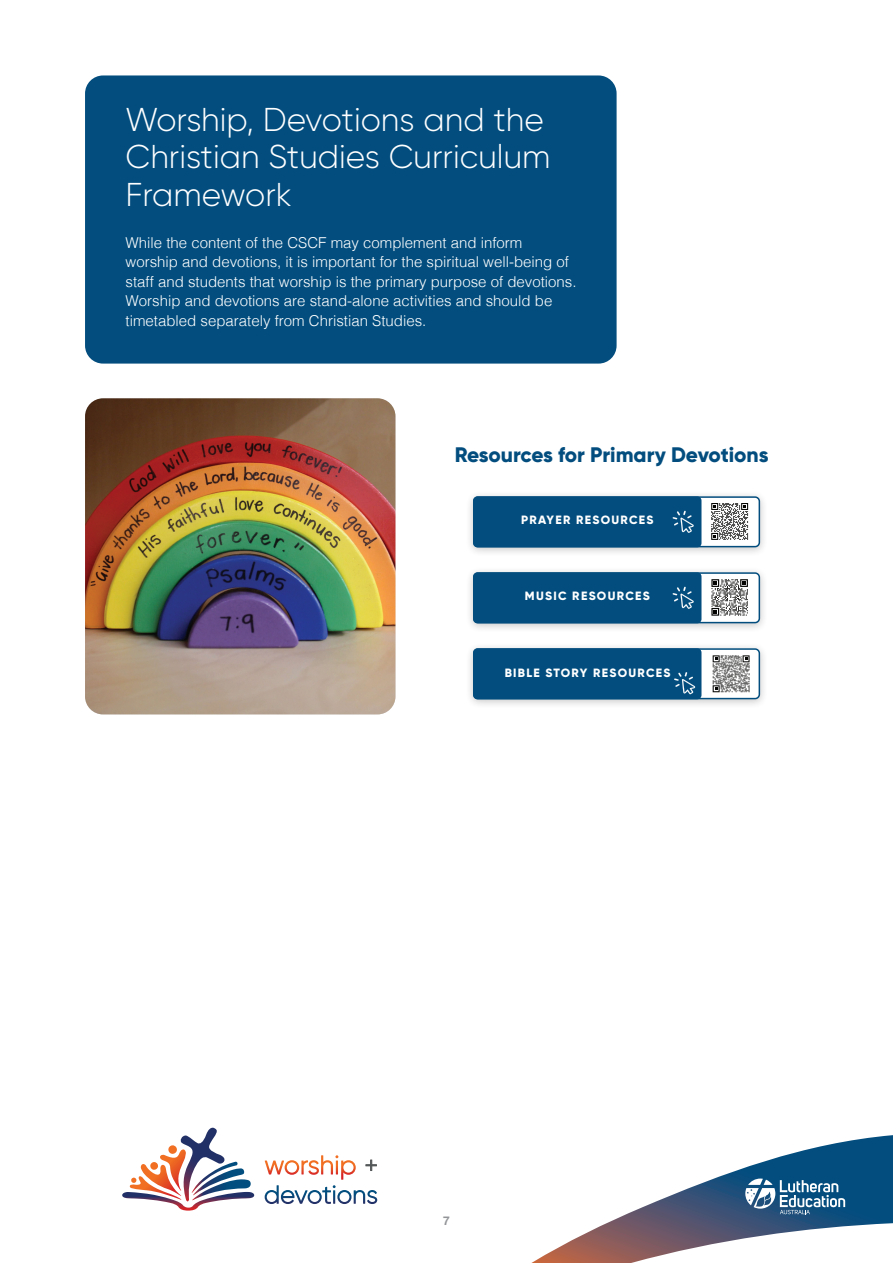
<style>
.page{position:relative;width:893px;height:1263px;background:#fff}
.page>*{position:absolute;margin:0;border:0;box-sizing:border-box;transform-origin:0 0}
.t1{font:300 33px/37.5px "Gilroy";color:#fff}
.t2{font:800 21px "Gilroy";letter-spacing:-.005em;color:#024d7e}
.t3{font:300 15px/19.5px "Helvetica";color:#fff}
.t4{font:800 12px "Gilroy";letter-spacing:.11em;color:#fff}
.t5{font:700 12px "Helvetica";color:#939598}
</style>
<div class="page">
<svg style="left:531px;top:1135px;width:362px;height:128px"></svg>
<svg style="left:745px;top:1178px;width:100px;height:36px"></svg>
<svg style="left:265px;top:1155px;width:112px;height:49px"></svg>
<svg style="left:122px;top:1128px;width:132px;height:83px"></svg>
<img style="left:85px;top:398px;width:310px;height:316px">
<div style="left:85px;top:75px;width:532px;height:289px;background:#024d7e;border-radius:18px"></div>
<div style="left:465px;top:490px;width:303px;height:68px;background:#231f20;opacity:.25"></div>
<div style="left:474px;top:497px;width:285px;height:50px;background:#fff;border-radius:4px"></div>
<div style="left:473px;top:496px;width:287px;height:51px;border:2px solid #024d7e;border-radius:4px"></div>
<div style="left:473px;top:496px;width:228px;height:51px;background:#024d7e;border-radius:4px"></div>
<svg style="left:748px;top:503px;width:1px;height:37px"></svg>
<svg style="left:711px;top:503px;width:37px;height:37px"></svg>
<svg style="left:673px;top:511px;width:21px;height:22px"></svg>
<div style="left:465px;top:642px;width:303px;height:68px;background:#231f20;opacity:.25"></div>
<div style="left:474px;top:649px;width:285px;height:49px;background:#fff;border-radius:4px"></div>
<div style="left:473px;top:648px;width:287px;height:51px;border:2px solid #024d7e;border-radius:4px"></div>
<div style="left:473px;top:648px;width:228px;height:51px;background:#024d7e;border-radius:4px"></div>
<svg style="left:712px;top:655px;width:38px;height:38px"></svg>
<svg style="left:713px;top:655px;width:36px;height:37px"></svg>
<svg style="left:674px;top:672px;width:21px;height:22px"></svg>
<div style="left:465px;top:566px;width:303px;height:68px;background:#231f20;opacity:.25"></div>
<div style="left:474px;top:573px;width:285px;height:50px;background:#fff;border-radius:4px"></div>
<div style="left:473px;top:572px;width:287px;height:51px;border:2px solid #024d7e;border-radius:4px"></div>
<div style="left:473px;top:572px;width:228px;height:51px;background:#024d7e;border-radius:4px"></div>
<svg style="left:711px;top:579px;width:37px;height:37px"></svg>
<svg style="left:673px;top:587px;width:21px;height:22px"></svg>
<h1 class="t1" style="left:126px;top:100px;width:426px">Worship, Devotions and the<br>Christian Studies Curriculum<br>Framework</h1>
<p class="t3" style="left:126px;top:232px;width:452px">While the content of the CSCF may complement and inform worship and devotions, it is important for the spiritual well-being of staff and students that worship is the primary purpose of devotions.<br>Worship and devotions are stand-alone activities and should be timetabled separately from Christian Studies.</p>
<h2 class="t2" style="left:455px;top:442px;width:315px">Resources for Primary Devotions</h2>
<p class="t4" style="left:521px;top:512px;width:134px">PRAYER RESOURCES</p>
<p class="t4" style="left:525px;top:588px;width:126px">MUSIC RESOURCES</p>
<p class="t4" style="left:505px;top:665px;width:167px">BIBLE STORY RESOURCES</p>
<p class="t5" style="left:443px;top:1213px;width:8px">7</p>
</div>
